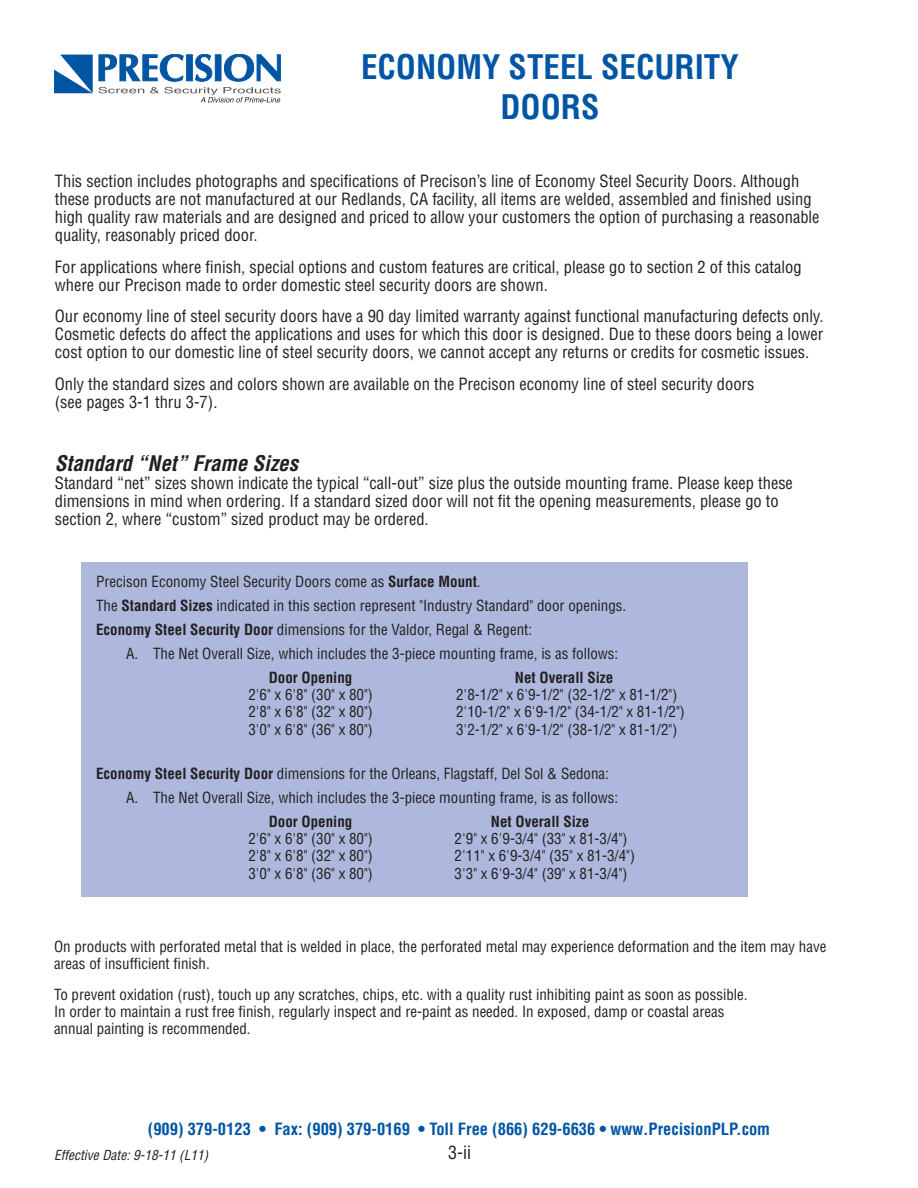
<style>
.page{position:relative;width:918px;height:1188px;background:#fff}
.page>*{position:absolute;margin:0;border:0;box-sizing:border-box;transform-origin:0 0}
.t1{font:700 condensed 33px/39.6px "Helvetica";color:#0155a5;text-align:center}
.t2{font:italic 700 condensed 21px "Helvetica";color:#231f20}
.t3{font:condensed 18px "Helvetica";color:#231f20}
.t4{font:condensed 16.5px/18px "Helvetica";color:#231f20}
.t5{font:700 condensed 16.5px "Helvetica";color:#0155a5}
.t6{font:condensed 15px/17.2px "Helvetica";color:#231f20}
.t7{font:700 condensed 15px "Helvetica";color:#231f20}
.t8{font:italic condensed 13.5px "Helvetica";color:#231f20}
.s1{font-weight:700}
</style>
<div class="page">
<div style="left:81px;top:562px;width:667px;height:334px;background:#adb8dc"></div>
<svg style="left:54px;top:54px;width:227px;height:49px"></svg>
<p class="t1" style="left:361px;top:47px;width:379px">ECONOMY STEEL SECURITY<br>DOORS</p>
<p class="t4" style="left:55px;top:172px;width:766px">This section includes photographs and specifications of Precison’s line of Economy Steel Security Doors. Although these products are not manufactured at our Redlands, CA facility, all items are welded, assembled and finished using high quality raw materials and are designed and priced to allow your customers the option of purchasing a reasonable quality, reasonably priced door.</p>
<p class="t4" style="left:55px;top:258px;width:748px">For applications where finish, special options and custom features are critical, please go to section 2 of this catalog where our Precison made to order domestic steel security doors are shown.</p>
<p class="t4" style="left:55px;top:307px;width:770px;text-align:justify">Our economy line of steel security doors have a 90 day limited warranty against functional manufacturing defects only.<br>Cosmetic defects do affect the applications and uses for which this door is designed. Due to these doors being a lower cost option to our domestic line of steel security doors, we cannot accept any returns or credits for cosmetic issues.</p>
<p class="t4" style="left:55px;top:375px;width:701px">Only the standard sizes and colors shown are available on the Precison economy line of steel security doors (see pages 3-1 thru 3-7).</p>
<p class="t2" style="left:55px;top:450px;width:245px">Standard “Net” Frame Sizes</p>
<p class="t4" style="left:55px;top:474px;width:740px">Standard “net” sizes shown indicate the typical “call-out” size plus the outside mounting frame. Please keep these dimensions in mind when ordering. If a standard sized door will not fit the opening measurements, please go to section 2, where “custom” sized product may be ordered.</p>
<p class="t6" style="left:96px;top:572px;width:386px">Precison Economy Steel Security Doors come as <span class="s1">Surface Mount</span>.</p>
<p class="t6" style="left:96px;top:596px;width:532px">The <span class="s1">Standard Sizes</span> indicated in this section represent "Industry Standard" door openings.</p>
<p class="t6" style="left:96px;top:620px;width:438px"><span class="s1">Economy Steel Security Door</span> dimensions for the Valdor, Regal &amp; Regent:</p>
<p class="t6" style="left:126px;top:644px;width:494px">A. The Net Overall Size, which includes the 3-piece mounting frame, is as follows:</p>
<p class="t7" style="left:269px;top:668px;width:85px">Door Opening</p>
<p class="t7" style="left:515px;top:668px;width:100px">Net Overall Size</p>
<p class="t6" style="left:248px;top:686px;width:126px">2'6" x 6'8" (30" x 80")</p>
<p class="t6" style="left:456px;top:686px;width:223px">2'8-1/2" x 6'9-1/2" (32-1/2" x 81-1/2")</p>
<p class="t6" style="left:248px;top:703px;width:126px">2'8" x 6'8" (32" x 80")</p>
<p class="t6" style="left:456px;top:703px;width:230px">2'10-1/2" x 6'9-1/2" (34-1/2" x 81-1/2")</p>
<p class="t6" style="left:248px;top:720px;width:126px">3'0" x 6'8" (36" x 80")</p>
<p class="t6" style="left:456px;top:720px;width:223px">3'2-1/2" x 6'9-1/2" (38-1/2" x 81-1/2")</p>
<p class="t6" style="left:96px;top:764px;width:514px"><span class="s1">Economy Steel Security Door</span> dimensions for the Orleans, Flagstaff, Del Sol &amp; Sedona:</p>
<p class="t6" style="left:126px;top:788px;width:494px">A. The Net Overall Size, which includes the 3-piece mounting frame, is as follows:</p>
<p class="t7" style="left:269px;top:812px;width:85px">Door Opening</p>
<p class="t7" style="left:491px;top:812px;width:100px">Net Overall Size</p>
<p class="t6" style="left:248px;top:830px;width:126px">2'6" x 6'8" (30" x 80")</p>
<p class="t6" style="left:455px;top:830px;width:174px">2'9" x 6'9-3/4" (33" x 81-3/4")</p>
<p class="t6" style="left:248px;top:847px;width:126px">2'8" x 6'8" (32" x 80")</p>
<p class="t6" style="left:455px;top:847px;width:182px">2'11" x 6'9-3/4" (35" x 81-3/4")</p>
<p class="t6" style="left:248px;top:864px;width:126px">3'0" x 6'8" (36" x 80")</p>
<p class="t6" style="left:455px;top:864px;width:174px">3'3" x 6'9-3/4" (39" x 81-3/4")</p>
<p class="t6" style="left:54px;top:937px;width:774px">On products with perforated metal that is welded in place, the perforated metal may experience deformation and the item may have areas of insufficient finish.</p>
<p class="t6" style="left:54px;top:985px;width:695px">To prevent oxidation (rust), touch up any scratches, chips, etc. with a quality rust inhibiting paint as soon as possible.<br>In order to maintain a rust free finish, regularly inspect and re-paint as needed. In exposed, damp or coastal areas annual painting is recommended.</p>
<p class="t5" style="left:148px;top:1119px;width:624px">(909) 379-0123 • Fax: (909) 379-0169 • Toll Free (866) 629-6636 • www.PrecisionPLP.com</p>
<p class="t8" style="left:54px;top:1147px;width:156px">Effective Date: 9-18-11 (L11)</p>
<p class="t3" style="left:448px;top:1141px;width:24px">3-ii</p>
</div>
